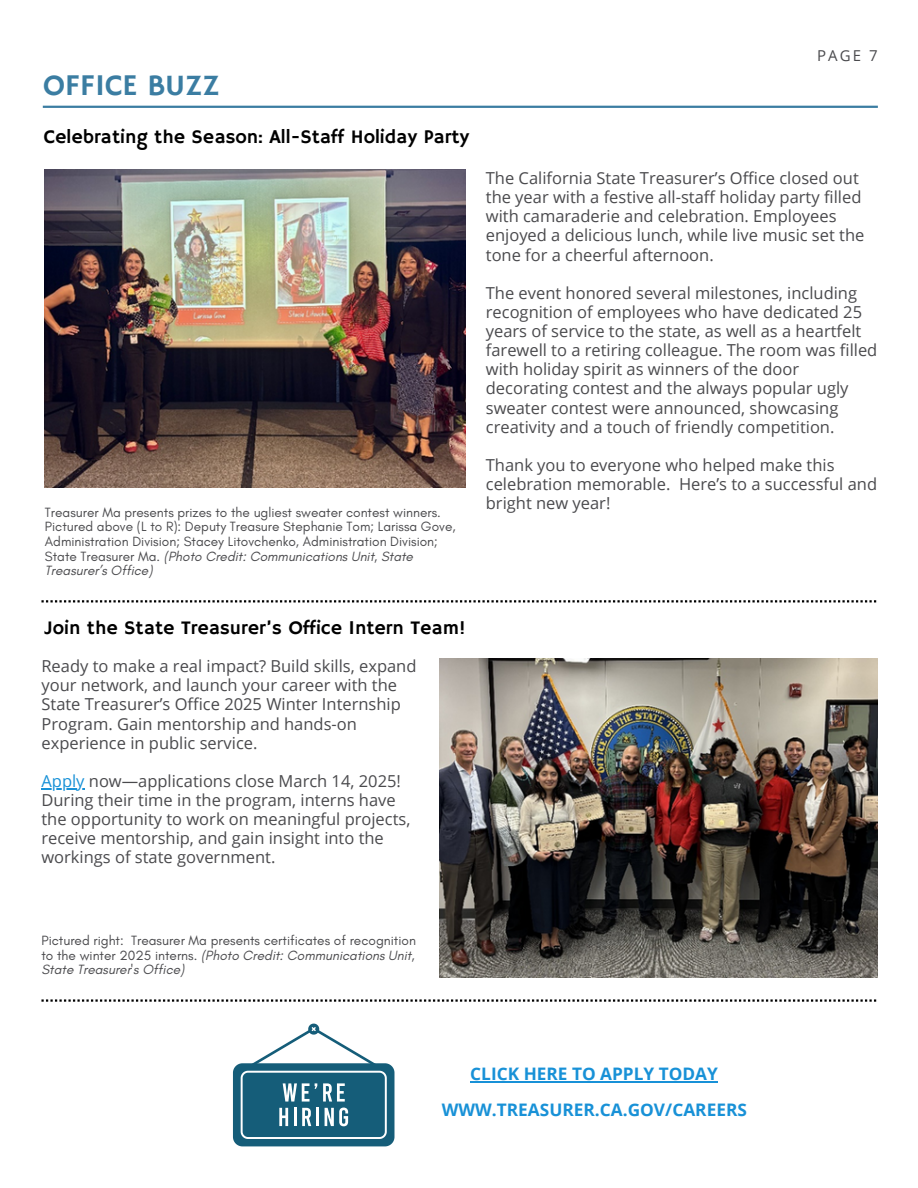
<style>
.page{position:relative;width:918px;height:1188px;background:#fff}
.page>*{position:absolute;margin:0;border:0;box-sizing:border-box;transform-origin:0 0}
.t1{font:30px "Hammersmith One";color:#3b7da2}
.t2{font:19.5px "Hammersmith One";color:#000}
.t3{font:700 17.25px "Open Sans";color:#1891d7}
.t4{font:16.5px/19.2px "Open Sans";color:#4a4a4d}
.t5{font:15px "Open Sans";color:#4a4a4d}
.t6{font:13.65px/14.7px "Glacial Indifference";color:#4a4a4d}
.s1{font-style:italic}
.s2{color:#1891d7}
</style>
<div class="page">
<hr style="left:43px;top:106px;width:835px;height:2px;background:#3b7da2">
<img style="left:45px;top:169px;width:421px;height:319px">
<svg style="left:41px;top:600px;width:835px;height:2px"></svg>
<img style="left:440px;top:658px;width:438px;height:320px">
<hr style="left:41px;top:788px;width:44px;height:1px;background:#1891d7">
<svg style="left:41px;top:999px;width:835px;height:3px"></svg>
<svg style="left:233px;top:1024px;width:161px;height:122px"></svg>
<hr style="left:470px;top:1081px;width:248px;height:1px;background:#1891d7">
<h1 class="t1" style="left:43px;top:68px;width:179px">OFFICE BUZZ</h1>
<p class="t2" style="left:44px;top:126px;width:427px">Celebrating the Season: All-Staff Holiday Party</p>
<h4 class="t6" style="left:45px;top:505px;width:412px">Treasurer Ma presents prizes to the ugliest sweater contest winners.<br>Pictured above (L to R): Deputy Treasure Stephanie Tom; Larissa Gove, Administration Division; Stacey Litovchenko, Administration Division; State Treasurer Ma. <span class="s1">(Photo Credit: Communications Unit, State Treasurer’s Office)</span></h4>
<h4 class="t2" style="left:45px;top:616px;width:423px">Join the State Treasurer’s Office Intern Team!</h4>
<h4 class="t4" style="left:41px;top:656px;width:377px">Ready to make a real impact? Build skills, expand your network, and launch your career with the State Treasurer’s Office 2025 Winter Internship Program. Gain mentorship and hands-on experience in public service.</h4>
<p class="t4" style="left:41px;top:771px;width:371px"><span class="s2">Apply</span> now—applications close March 14, 2025!<br>During their time in the program, interns have the opportunity to work on meaningful projects, receive mentorship, and gain insight into the workings of state government.</p>
<h5 class="t5" style="left:817px;top:45px;width:62px">PAGE 7</h5>
<h2 class="t4" style="left:486px;top:168px;width:380px">The California State Treasurer’s Office closed out the year with a festive all-staff holiday party filled with camaraderie and celebration. Employees enjoyed a delicious lunch, while live music set the tone for a cheerful afternoon.</h2>
<p class="t4" style="left:486px;top:283px;width:393px">The event honored several milestones, including recognition of employees who have dedicated 25 years of service to the state, as well as a heartfelt farewell to a retiring colleague. The room was filled with holiday spirit as winners of the door decorating contest and the always popular ugly sweater contest were announced, showcasing creativity and a touch of friendly competition.</p>
<p class="t4" style="left:486px;top:455px;width:393px">Thank you to everyone who helped make this celebration memorable. Here’s to a successful and bright new year!</p>
<h2 class="t6" style="left:41px;top:933px;width:376px;text-align:justify">Pictured right: Treasurer Ma presents certificates of recognition to the winter 2025 interns. <span class="s1">(Photo Credit: Communications Unit, State Treasurer's Office)</span></h2>
<h4 class="t3" style="left:470px;top:1061px;width:249px">CLICK HERE TO APPLY TODAY</h4>
<h4 class="t3" style="left:442px;top:1098px;width:307px">WWW.TREASURER.CA.GOV/CAREERS</h4>
</div>
